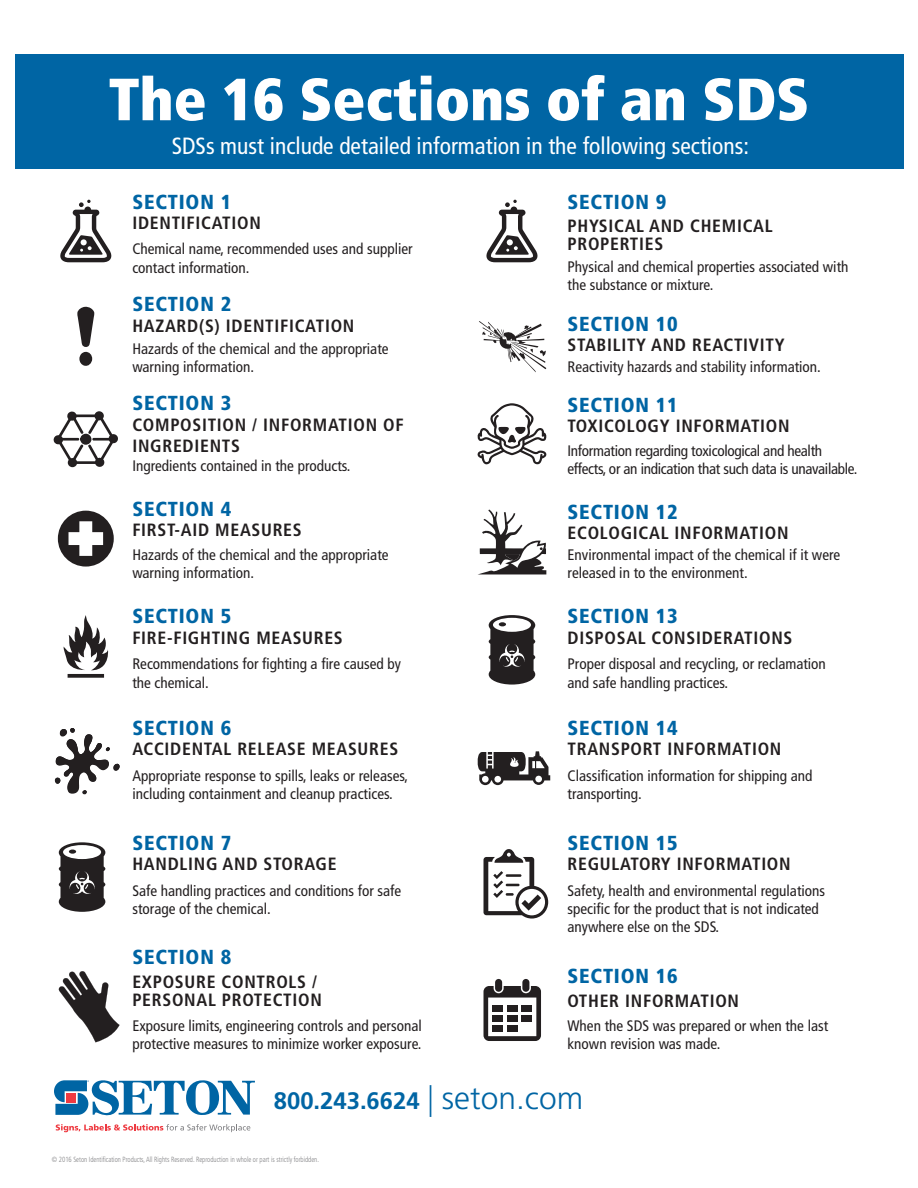
<style>
.page{position:relative;width:918px;height:1188px;background:#fff}
.page>*{position:absolute;margin:0;border:0;box-sizing:border-box;transform-origin:0 0}
.t1{font:900 condensed 59.4px "Frutiger";color:#fff}
.t2{font:700 23.85px "Frutiger";color:#0065a4}
.t3{font:condensed 23.4px "Frutiger";color:#fff}
.t4{font:900 condensed 20.25px "Frutiger";letter-spacing:.04em;color:#0065a4}
.t5{font:700 condensed 17.7px/17.7px "Frutiger";letter-spacing:.04em;color:#231f20}
.t6{font:condensed 15.15px/18.3px "Frutiger";color:#231f20}
.t7{font:condensed 15.15px/18.3px "Frutiger";letter-spacing:-.02em;color:#231f20}
.t8{font:300 condensed 7.5px "Frutiger";color:#808083;scale:.9 1}
.s1{font-weight:300;font-stretch:condensed;font-size:31.8px}
.s2{font-weight:300;font-size:31.8px}
</style>
<div class="page">
<div style="left:15px;top:54px;width:888px;height:114px;background:#0065a4"></div>
<svg style="left:54px;top:1080px;width:201px;height:36px"></svg>
<svg style="left:56px;top:1124px;width:194px;height:8px"></svg>
<svg style="left:77px;top:307px;width:17px;height:59px"></svg>
<svg style="left:58px;top:511px;width:56px;height:56px"></svg>
<svg style="left:64px;top:615px;width:45px;height:63px"></svg>
<svg style="left:479px;top:321px;width:67px;height:51px"></svg>
<svg style="left:477px;top:403px;width:70px;height:62px"></svg>
<svg style="left:479px;top:509px;width:67px;height:65px"></svg>
<svg style="left:484px;top:986px;width:57px;height:55px"></svg>
<div style="left:507px;top:1025px;width:10px;height:7px;background:#231f20"></div>
<div style="left:493px;top:1025px;width:10px;height:7px;background:#231f20"></div>
<div style="left:522px;top:1015px;width:10px;height:7px;background:#231f20"></div>
<div style="left:507px;top:1015px;width:10px;height:7px;background:#231f20"></div>
<div style="left:493px;top:1015px;width:10px;height:7px;background:#231f20"></div>
<div style="left:522px;top:1005px;width:10px;height:7px;background:#231f20"></div>
<div style="left:507px;top:1005px;width:10px;height:7px;background:#231f20"></div>
<div style="left:493px;top:1005px;width:10px;height:7px;background:#231f20"></div>
<div style="left:495px;top:979px;width:7px;height:13px;background:#231f20;border-radius:4px"></div>
<div style="left:522px;top:979px;width:7px;height:13px;background:#231f20;border-radius:4px"></div>
<svg style="left:484px;top:849px;width:64px;height:70px"></svg>
<svg style="left:477px;top:751px;width:73px;height:34px"></svg>
<svg style="left:489px;top:615px;width:46px;height:70px"></svg>
<svg style="left:59px;top:842px;width:46px;height:70px"></svg>
<svg style="left:60px;top:200px;width:52px;height:62px"></svg>
<svg style="left:486px;top:200px;width:52px;height:62px"></svg>
<svg style="left:58px;top:971px;width:62px;height:71px"></svg>
<svg style="left:55px;top:728px;width:65px;height:67px"></svg>
<svg style="left:53px;top:411px;width:65px;height:57px"></svg>
<h1 class="t1" style="left:109px;top:63px;width:702px">The 16 Sections of an SDS</h1>
<h3 class="t3" style="left:172px;top:133px;width:579px">SDSs must include detailed information in the following sections:</h3>
<h3 class="t4" style="left:132px;top:190px;width:100px">SECTION 1</h3>
<p class="t5" style="left:132px;top:215px;width:130px">IDENTIFICATION</p>
<p class="t6" style="left:132px;top:240px;width:282px">Chemical name, recommended uses and supplier contact information.</p>
<h3 class="t4" style="left:568px;top:190px;width:100px">SECTION 9</h3>
<p class="t5" style="left:568px;top:217px;width:207px">PHYSICAL AND CHEMICAL<br>PROPERTIES</p>
<p class="t6" style="left:568px;top:258px;width:282px">Physical and chemical properties associated with the substance or mixture.</p>
<h3 class="t4" style="left:132px;top:292px;width:100px">SECTION 2</h3>
<p class="t5" style="left:132px;top:317px;width:224px">HAZARD(S) IDENTIFICATION</p>
<h3 class="t4" style="left:568px;top:312px;width:112px">SECTION 10</h3>
<p class="t5" style="left:568px;top:336px;width:219px">STABILITY AND REACTIVITY</p>
<p class="t6" style="left:132px;top:340px;width:258px">Hazards of the chemical and the appropriate warning information.</p>
<p class="t6" style="left:568px;top:358px;width:255px">Reactivity hazards and stability information.</p>
<h3 class="t4" style="left:132px;top:391px;width:100px">SECTION 3</h3>
<p class="t5" style="left:132px;top:415px;width:273px;line-height:20.7px">COMPOSITION / INFORMATION OF<br>INGREDIENTS</p>
<p class="t6" style="left:132px;top:457px;width:220px">Ingredients contained in the products.</p>
<h3 class="t4" style="left:132px;top:496px;width:100px">SECTION 4</h3>
<p class="t5" style="left:132px;top:521px;width:171px">FIRST-AID MEASURES</p>
<h3 class="t4" style="left:568px;top:393px;width:112px">SECTION 11</h3>
<p class="t5" style="left:568px;top:417px;width:224px">TOXICOLOGY INFORMATION</p>
<p class="t7" style="left:568px;top:442px;width:291px">Information regarding toxicological and health effects, or an indication that such data is unavailable.</p>
<h3 class="t4" style="left:568px;top:499px;width:112px">SECTION 12</h3>
<p class="t5" style="left:568px;top:524px;width:222px">ECOLOGICAL INFORMATION</p>
<p class="t6" style="left:132px;top:545px;width:258px">Hazards of the chemical and the appropriate warning information.</p>
<p class="t6" style="left:568px;top:545px;width:274px">Environmental impact of the chemical if it were released in to the environment.</p>
<h3 class="t4" style="left:132px;top:604px;width:100px">SECTION 5</h3>
<p class="t5" style="left:132px;top:629px;width:212px">FIRE-FIGHTING MEASURES</p>
<h3 class="t4" style="left:568px;top:604px;width:112px">SECTION 13</h3>
<p class="t5" style="left:568px;top:629px;width:226px">DISPOSAL CONSIDERATIONS</p>
<p class="t6" style="left:132px;top:655px;width:270px">Recommendations for fighting a fire caused by the chemical.</p>
<p class="t6" style="left:568px;top:655px;width:260px">Proper disposal and recycling, or reclamation and safe handling practices.</p>
<h3 class="t4" style="left:132px;top:716px;width:100px">SECTION 6</h3>
<p class="t5" style="left:132px;top:740px;width:267px">ACCIDENTAL RELEASE MEASURES</p>
<h3 class="t4" style="left:568px;top:716px;width:112px">SECTION 14</h3>
<p class="t5" style="left:568px;top:740px;width:215px">TRANSPORT INFORMATION</p>
<p class="t6" style="left:132px;top:766px;width:277px">Appropriate response to spills, leaks or releases, including containment and cleanup practices.</p>
<p class="t6" style="left:568px;top:766px;width:247px">Classification information for shipping and transporting.</p>
<h3 class="t4" style="left:132px;top:831px;width:100px">SECTION 7</h3>
<p class="t5" style="left:132px;top:855px;width:206px">HANDLING AND STORAGE</p>
<h3 class="t4" style="left:568px;top:831px;width:112px">SECTION 15</h3>
<p class="t5" style="left:568px;top:855px;width:225px">REGULATORY INFORMATION</p>
<p class="t6" style="left:132px;top:882px;width:270px">Safe handling practices and conditions for safe storage of the chemical.</p>
<p class="t6" style="left:568px;top:882px;width:259px">Safety, health and environmental regulations specific for the product that is not indicated anywhere else on the SDS.</p>
<h3 class="t4" style="left:132px;top:944px;width:100px">SECTION 8</h3>
<p class="t5" style="left:132px;top:972px;width:191px;line-height:18.3px">EXPOSURE CONTROLS /<br>PERSONAL PROTECTION</p>
<h3 class="t4" style="left:568px;top:964px;width:112px">SECTION 16</h3>
<p class="t5" style="left:568px;top:992px;width:173px">OTHER INFORMATION</p>
<p class="t6" style="left:132px;top:1016px;width:291px">Exposure limits, engineering controls and personal protective measures to minimize worker exposure.</p>
<p class="t6" style="left:568px;top:1016px;width:262px">When the SDS was prepared or when the last known revision was made.</p>
<h2 class="t2" style="left:274px;top:1087px;width:311px">800.243.6624 <span class="s1">|</span> <span class="s2">seton.com</span></h2>
<p class="t8" style="left:52px;top:1156px;width:298px">© 2016 Seton Identification Products, All Rights Reserved. Reproduction in whole or part is strictly forbidden.</p>
</div>
